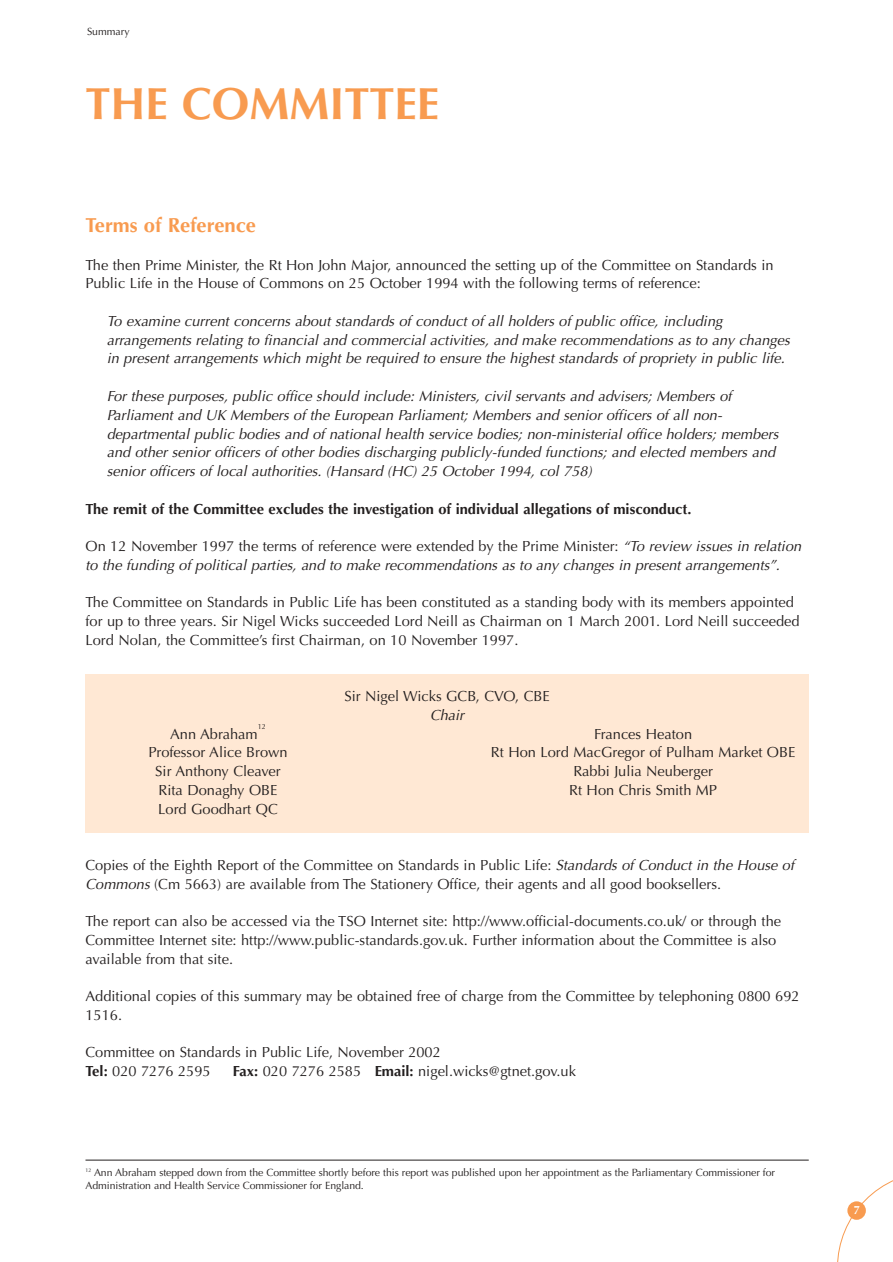
<style>
.page{position:relative;width:893px;height:1262px;background:#fff}
.page>*{position:absolute;margin:0;border:0;box-sizing:border-box;transform-origin:0 0}
.t1{font:700 45px "Optima";color:#f89b50}
.t2{font:700 20.25px "Optima";color:#f89b50}
.t3{font:14.7px/18.8px "Optima";color:#231f1f}
.t4{font:italic 14.7px/18.8px "Optima";color:#231f1f}
.t5{font:700 14.7px "Optima";color:#231f1f}
.t6{font:700 12px "Optima";color:#fff;scale:.95 1}
.t7{font:10.5px/13.5px "Optima";letter-spacing:-.005em;color:#231f1f}
.t8{font:7.35px "Optima";color:#231f1f}
.s1{font-style:normal}
.s2{font-style:italic}
.s3{font-weight:700}
</style>
<div class="page">
<svg style="left:837px;top:1180px;width:55px;height:81px"></svg>
<div style="left:847px;top:1201px;width:18px;height:18px;background:#f89b50;border-radius:50%"></div>
<div style="left:85px;top:674px;width:723px;height:158px;background:#ffe8d4"></div>
<hr style="left:85px;top:1159px;width:723px;height:1px;background:#231f1f">
<p class="t7" style="left:87px;top:26px;width:44px">Summary</p>
<h1 class="t1" style="left:85px;top:85px;width:355px">THE COMMITTEE</h1>
<h2 class="t2" style="left:85px;top:217px;width:172px">Terms of Reference</h2>
<p class="t3" style="left:85px;top:257px;width:689px">The then Prime Minister, the Rt Hon John Major, announced the setting up of the Committee on Standards in<br>Public Life in the House of Commons on 25 October 1994 with the following terms of reference:</p>
<p class="t4" style="left:107px;top:313px;width:684px">To examine current concerns about standards of conduct of all holders of public office, including arrangements relating to financial and commercial activities, and make recommendations as to any changes in present arrangements which might be required to ensure the highest standards of propriety in public life.</p>
<p class="t4" style="left:107px;top:388px;width:673px">For these purposes, public office should include: Ministers, civil servants and advisers; Members of Parliament and UK Members of the European Parliament; Members and senior officers of all non&shy;departmental public bodies and of national health service bodies; non-ministerial office holders; members and other senior officers of other bodies discharging publicly-funded functions; and elected members and senior officers of local authorities. (Hansard (HC) 25 October 1994, col 758)</p>
<p class="t5" style="left:85px;top:502px;width:607px">The remit of the Committee excludes the investigation of individual allegations of misconduct.</p>
<p class="t4" style="left:85px;top:538px;width:717px"><span class="s1">On 12 November 1997 the terms of reference were extended by the Prime Minister:</span> “To review issues in relation to the funding of political parties, and to make recommendations as to any changes in present arrangements”.</p>
<p class="t3" style="left:85px;top:594px;width:715px">The Committee on Standards in Public Life has been constituted as a standing body with its members appointed for up to three years. Sir Nigel Wicks succeeded Lord Neill as Chairman on 1 March 2001. Lord Neill succeeded<br>Lord Nolan, the Committee’s first Chairman, on 10 November 1997.</p>
<p class="t8" style="left:258px;top:723px;width:10px">12</p>
<p class="t3" style="left:170px;top:725px;width:89px">Ann Abraham</p>
<p class="t3" style="left:344px;top:688px;width:207px">Sir Nigel Wicks GCB, CVO, CBE</p>
<p class="t4" style="left:430px;top:707px;width:36px">Chair</p>
<p class="t3" style="left:594px;top:725px;width:100px">Frances Heaton</p>
<p class="t3" style="left:148px;top:744px;width:141px">Professor Alice Brown</p>
<p class="t3" style="left:491px;top:744px;width:306px">Rt Hon Lord MacGregor of Pulham Market OBE</p>
<p class="t3" style="left:155px;top:763px;width:127px">Sir Anthony Cleaver</p>
<p class="t3" style="left:573px;top:763px;width:141px">Rabbi Julia Neuberger</p>
<p class="t3" style="left:158px;top:782px;width:120px">Rita Donaghy OBE</p>
<p class="t3" style="left:569px;top:782px;width:149px">Rt Hon Chris Smith MP</p>
<p class="t3" style="left:158px;top:800px;width:121px">Lord Goodhart QC</p>
<p class="t3" style="left:85px;top:857px;width:710px">Copies of the Eighth Report of the Committee on Standards in Public Life: <span class="s2">Standards of Conduct in the House of<br>Commons</span> (Cm 5663) are available from The Stationery Office, their agents and all good booksellers.</p>
<p class="t3" style="left:85px;top:913px;width:697px">The report can also be accessed via the TSO Internet site: http://www.official-documents.co.uk/ or through the<br>Committee Internet site: http://www.public-standards.gov.uk. Further information about the Committee is also available from that site.</p>
<p class="t3" style="left:85px;top:988px;width:715px">Additional copies of this summary may be obtained free of charge from the Committee by telephoning 0800 692<br>1516.</p>
<p class="t3" style="left:85px;top:1044px;width:357px">Committee on Standards in Public Life, November 2002<br><span class="s3">Tel:</span> 020 7276 2595</p>
<p class="t3" style="left:233px;top:1063px;width:344px"><span class="s3">Fax:</span> 020 7276 2585 <span class="s3">Email:</span> nigel.wicks@gtnet.gov.uk</p>
<p class="t7" style="left:85px;top:1166px;width:691px"><sup>12</sup> Ann Abraham stepped down from the Committee shortly before this report was published upon her appointment as the Parliamentary Commissioner for<br>Administration and Health Service Commissioner for England.</p>
<p class="t6" style="left:853px;top:1205px;width:8px">7</p>
</div>
